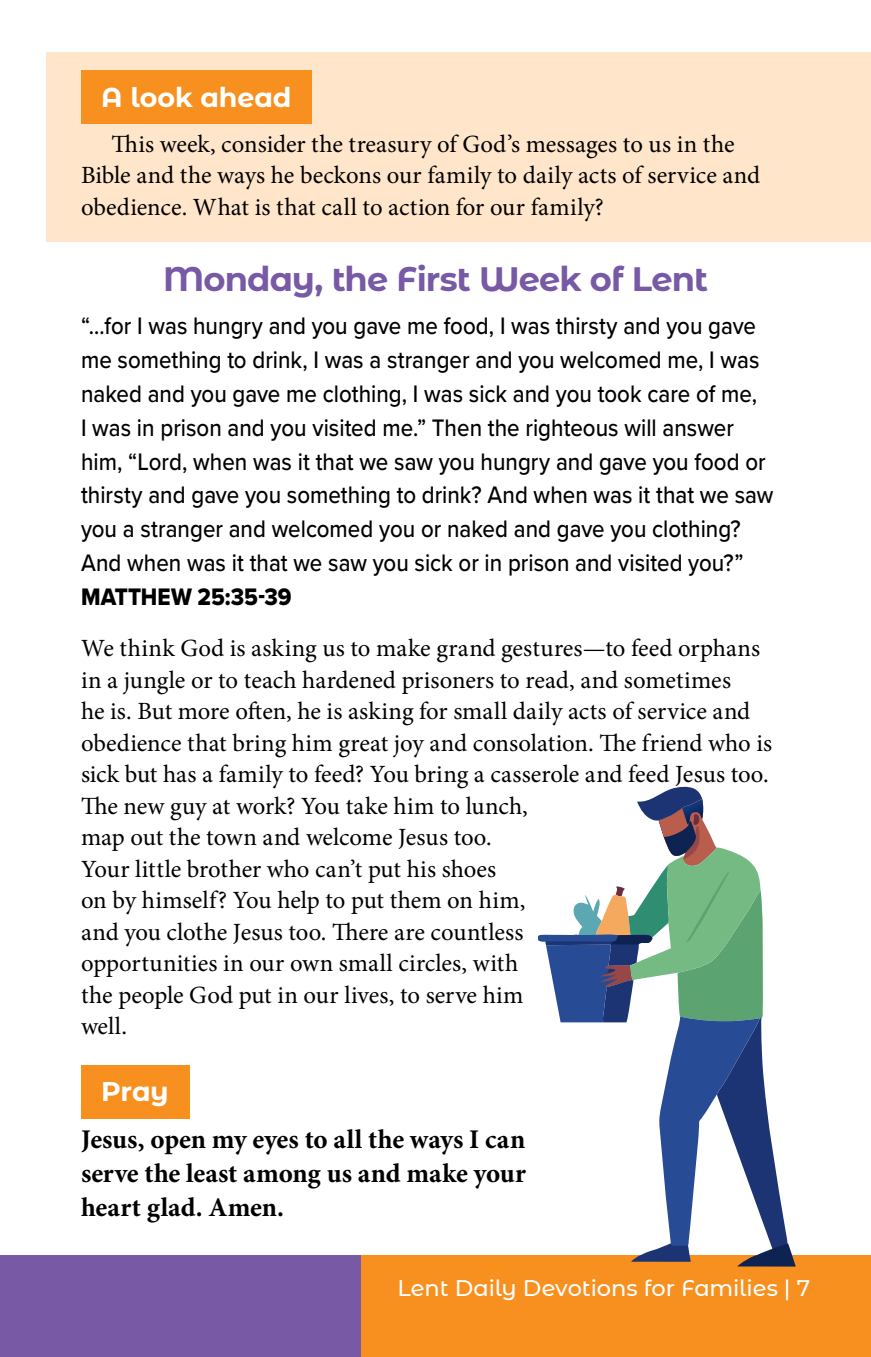
<style>
.page{position:relative;width:871px;height:1357px;background:#fff}
.page>*{position:absolute;margin:0;border:0;box-sizing:border-box;transform-origin:0 0}
.t1{font:700 33.75px "Montserrat Alternates";letter-spacing:-.025em;color:#7759a5}
.t2{font:700 27px/33.8px "Minion Pro";color:#000;text-align:justify}
.t3{font:700 27px "Montserrat Alternates";letter-spacing:-.005em;color:#fff}
.t4{font:24.75px/31.5px "Minion Pro";color:#000}
.t5{font:500 24.75px/33.8px "Proxima Nova";color:#000;scale:.9 1}
.t6{font:24.75px "Proxima Nova Extrabld";color:#000;scale:.9 1}
.t7{font:500 22.5px "Montserrat Alternates";letter-spacing:-.005em;color:#fff}
</style>
<div class="page">
<div style="left:47px;top:52px;width:824px;height:190px;background:#ffe5ca"></div>
<div style="left:0;top:1255px;width:871px;height:102px;background:#7759a5"></div>
<div style="left:361px;top:1255px;width:510px;height:102px;background:#f7901e"></div>
<div style="left:81px;top:71px;width:231px;height:53px;background:#f7901e"></div>
<div style="left:81px;top:1065px;width:108px;height:53px;background:#f7901e"></div>
<svg style="left:538px;top:787px;width:258px;height:479px"></svg>
<p class="t3" style="left:101px;top:78px;width:192px">A look ahead</p>
<p class="t4" style="left:81px;top:128px;width:681px;text-indent:30px">This week, consider the treasury of God’s messages to us in the<br>Bible and the ways he beckons our family to daily acts of service and obedience. What is that call to action for our family?</p>
<h1 class="t1" style="left:163px;top:254px;width:546px">Monday, the First Week of Lent</h1>
<p class="t5" style="left:81px;top:308px;width:771px">“…for I was hungry and you gave me food, I was thirsty and you gave me something to drink, I was a stranger and you welcomed me, I was naked and you gave me clothing, I was sick and you took care of me,<br>I was in prison and you visited me.” Then the righteous will answer him, “Lord, when was it that we saw you hungry and gave you food or thirsty and gave you something to drink? And when was it that we saw you a stranger and welcomed you or naked and gave you clothing?<br>And when was it that we saw you sick or in prison and visited you?”</p>
<p class="t6" style="left:81px;top:578px;width:235px">MATTHEW 25:35-39</p>
<p class="t4" style="left:81px;top:633px;width:693px">We think God is asking us to make grand gestures—to feed orphans in a jungle or to teach hardened prisoners to read, and sometimes<br>he is. But more often, he is asking for small daily acts of service and obedience that bring him great joy and consolation. The friend who is sick but has a family to feed? You bring a casserole and feed Jesus too.<br>The new guy at work? You take him to lunch,<br>map out the town and welcome Jesus too.<br>Your little brother who can’t put his shoes<br>on by himself? You help to put them on him,<br>and you clothe Jesus too. There are countless<br>opportunities in our own small circles, with<br>the people God put in our lives, to serve him<br>well.</p>
<p class="t3" style="left:101px;top:1072px;width:69px">Pray</p>
<p class="t2" style="left:81px;top:1122px;width:446px">Jesus, open my eyes to all the ways I can serve the least among us and make your heart glad. Amen.</p>
<p class="t7" style="left:397px;top:1272px;width:414px">Lent Daily Devotions for Families | 7</p>
</div>
